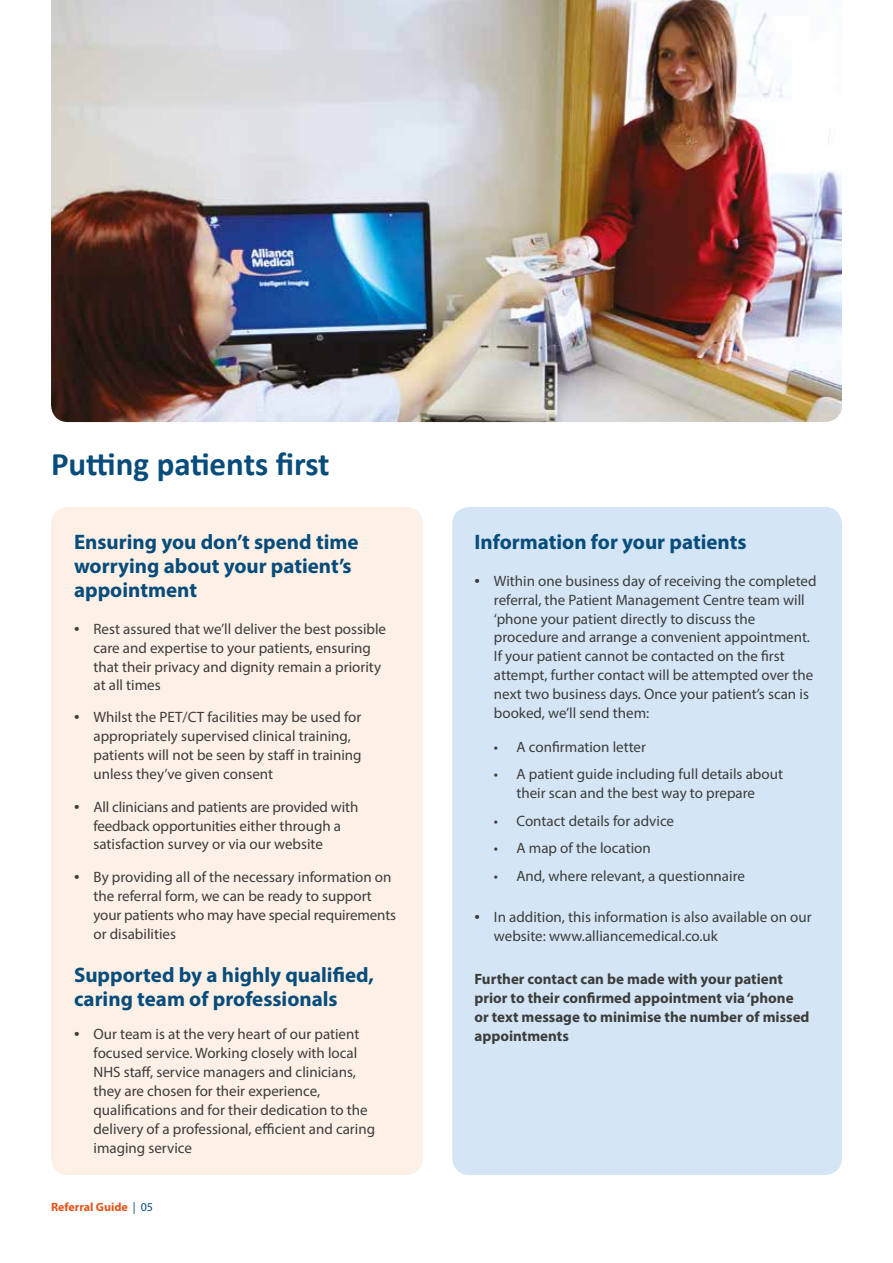
<style>
.page{position:relative;width:893px;height:1263px;background:#fff}
.page>*{position:absolute;margin:0;border:0;box-sizing:border-box;transform-origin:0 0}
.t1{font:700 33px "Calibri";color:#074c7b}
.t2{font:700 21px/24px "Myriad Pro";color:#074c7b}
.t3{font:15px/18.9px "Myriad Pro";color:#3c3c3b}
.t4{font:700 15px/18.9px "Myriad Pro";color:#3c3c3b}
.t5{font:700 12px "Myriad Pro";color:#df551a}
.s1{font-size:19.5px}
.s2{font-weight:400;color:#074c7b}
</style>
<div class="page">
<div style="left:51px;top:507px;width:372px;height:668px;background:#fdf0e7;border-radius:17px"></div>
<div style="left:452px;top:507px;width:390px;height:668px;background:#d4e6f6;border-radius:17px"></div>
<img style="left:51px;top:0;width:791px;height:422px">
<h1 class="t1" style="left:51px;top:443px;width:280px">Putting patients first</h1>
<h2 class="t2" style="left:74px;top:529px;width:286px">Ensuring you don’t spend time worrying about your patient’s appointment</h2>
<p class="t3" style="left:94px;top:619px;width:294px;text-indent:-19px"><span class="s1">•</span> Rest assured that we’ll deliver the best possible care and expertise to your patients, ensuring that their privacy and dignity remain a priority at all times</p>
<p class="t3" style="left:94px;top:707px;width:270px;text-indent:-19px"><span class="s1">•</span> Whilst the PET/CT facilities may be used for appropriately supervised clinical training, patients will not be seen by staff in training unless they’ve given consent</p>
<p class="t3" style="left:94px;top:797px;width:266px;text-indent:-19px"><span class="s1">•</span> All clinicians and patients are provided with feedback opportunities either through a satisfaction survey or via our website</p>
<p class="t3" style="left:94px;top:868px;width:304px;text-indent:-19px"><span class="s1">•</span> By providing all of the necessary information on the referral form, we can be ready to support your patients who may have special requirements or disabilities</p>
<h2 class="t2" style="left:74px;top:962px;width:301px">Supported by a highly qualified, caring team of professionals</h2>
<p class="t3" style="left:94px;top:1024px;width:283px;text-indent:-19px"><span class="s1">•</span> Our team is at the very heart of our patient focused service. Working closely with local NHS staff, service managers and clinicians, they are chosen for their experience, qualifications and for their dedication to the delivery of a professional, efficient and caring imaging service</p>
<p class="t5" style="left:51px;top:1199px;width:104px">Referral Guide <span class="s2">| 05</span></p>
<h2 class="t2" style="left:474px;top:529px;width:274px">Information for your patients</h2>
<p class="t3" style="left:494px;top:571px;width:324px;text-indent:-19px"><span class="s1">•</span> Within one business day of receiving the completed referral, the Patient Management Centre team will ‘phone your patient directly to discuss the procedure and arrange a convenient appointment.<br>If your patient cannot be contacted on the first attempt, further contact will be attempted over the next two business days. Once your patient’s scan is booked, we’ll send them:</p>
<p class="t3" style="left:494px;top:737px;width:154px">• A confirmation letter</p>
<p class="t3" style="left:494px;top:765px;width:290px;text-align:center">• A patient guide including full details about their scan and the best way to prepare</p>
<p class="t3" style="left:494px;top:811px;width:182px">• Contact details for advice</p>
<p class="t3" style="left:494px;top:838px;width:158px">• A map of the location</p>
<p class="t3" style="left:494px;top:866px;width:253px">• And, where relevant, a questionnaire</p>
<p class="t3" style="left:494px;top:907px;width:319px;text-indent:-19px"><span class="s1">•</span> In addition, this information is also available on our website: www.alliancemedical.co.uk</p>
<p class="t4" style="left:474px;top:969px;width:337px">Further contact can be made with your patient prior to their confirmed appointment via ‘phone or text message to minimise the number of missed appointments</p>
</div>
